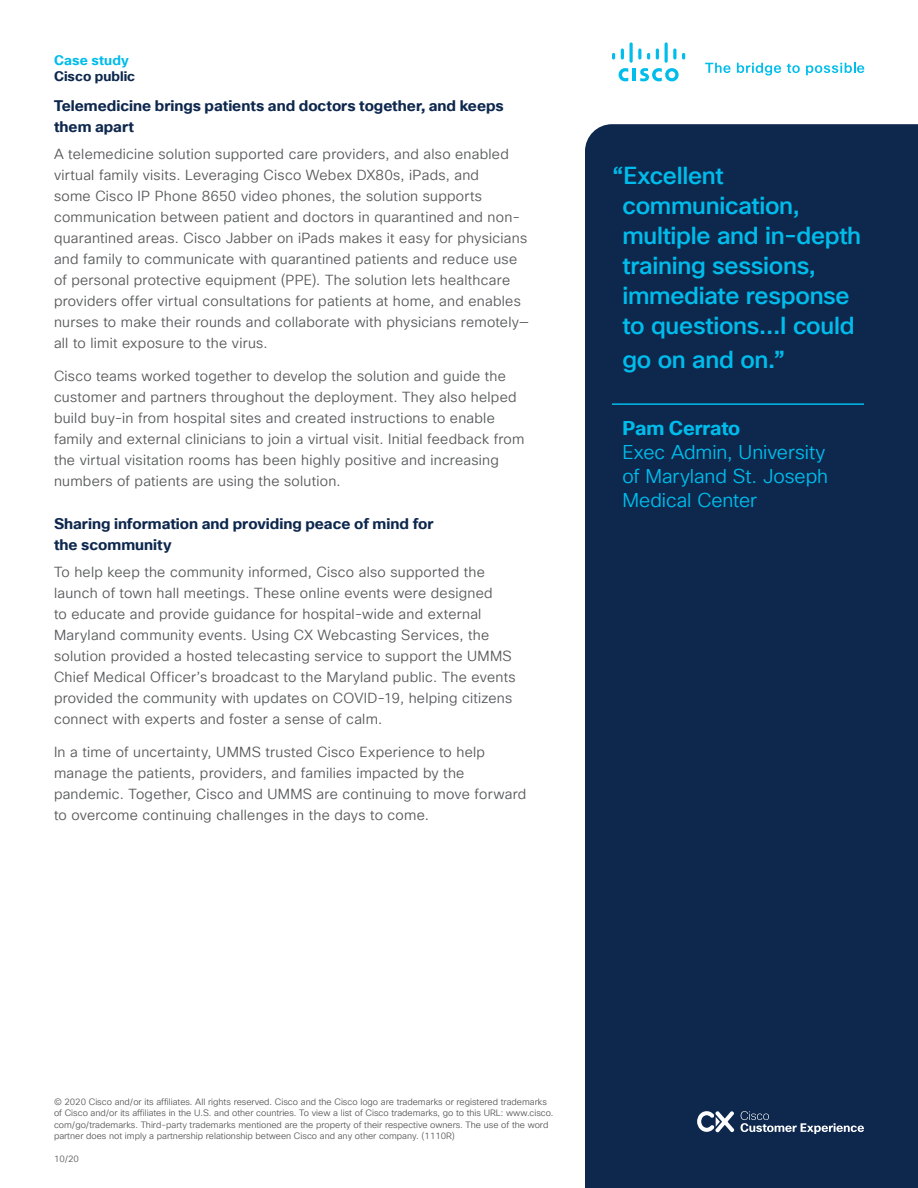
<style>
.page{position:relative;width:918px;height:1188px;background:#fff}
.page>*{position:absolute;margin:0;border:0;box-sizing:border-box;transform-origin:0 0}
.t1{font:500 24px/30px "Cisco Sans TT";letter-spacing:-.015em;color:#00bceb}
.t2{font:19.5px/24px "Cisco Sans TT Light";letter-spacing:-.005em;color:#00bceb}
.t3{font:700 19.5px "Cisco Sans TT";letter-spacing:-.01em;color:#00bceb}
.t4{font:700 15px/21px "Cisco Sans TT";color:#0d274d}
.t5{font:14.25px/21px "Cisco Sans TT Light";letter-spacing:.02em;color:#58595b}
.t6{font:700 13.5px "Cisco Sans TT";color:#0d274d}
.t7{font:700 13.5px "Cisco Sans TT";letter-spacing:.015em;color:#00bceb}
.t8{font:9px/11.2px "Cisco Sans TT Light";color:#58595b}
</style>
<div class="page">
<svg style="left:619px;top:68px;width:60px;height:13px"></svg>
<svg style="left:612px;top:53px;width:3px;height:7px"></svg>
<svg style="left:621px;top:48px;width:3px;height:12px"></svg>
<hr style="left:630px;top:42px;width:3px;height:21px;background:#00bdeb;border-radius:2px">
<svg style="left:638px;top:48px;width:3px;height:12px"></svg>
<svg style="left:647px;top:53px;width:3px;height:7px"></svg>
<svg style="left:656px;top:48px;width:3px;height:12px"></svg>
<hr style="left:665px;top:42px;width:3px;height:21px;background:#00bdeb;border-radius:2px">
<svg style="left:673px;top:48px;width:3px;height:12px"></svg>
<svg style="left:682px;top:53px;width:3px;height:7px"></svg>
<svg style="left:705px;top:63px;width:26px;height:10px"></svg>
<svg style="left:737px;top:63px;width:44px;height:13px"></svg>
<svg style="left:787px;top:64px;width:13px;height:9px"></svg>
<svg style="left:806px;top:63px;width:58px;height:12px"></svg>
<div style="left:585px;top:124px;width:333px;height:1064px;background:#0d274d"></div>
<hr style="left:612px;top:403px;width:252px;height:2px;background:#00bceb">
<svg style="left:741px;top:1111px;width:123px;height:23px;background:#374c6c"></svg>
<svg style="left:697px;top:1111px;width:37px;height:22px"></svg>
<p class="t7" style="left:54px;top:51px;width:77px">Case study</p>
<p class="t6" style="left:54px;top:67px;width:83px">Cisco public</p>
<p class="t4" style="left:54px;top:95px;width:451px">Telemedicine brings patients and doctors together, and keeps them apart</p>
<p class="t5" style="left:54px;top:144px;width:476px">A telemedicine solution supported care providers, and also enabled virtual family visits. Leveraging Cisco Webex DX80s, iPads, and<br>some Cisco IP Phone 8650 video phones, the solution supports communication between patient and doctors in quarantined and non&shy;quarantined areas. Cisco Jabber on iPads makes it easy for physicians and family to communicate with quarantined patients and reduce use of personal protective equipment (PPE). The solution lets healthcare providers offer virtual consultations for patients at home, and enables nurses to make their rounds and collaborate with physicians remotely— all to limit exposure to the virus.</p>
<p class="t5" style="left:54px;top:366px;width:472px">Cisco teams worked together to develop the solution and guide the customer and partners throughout the deployment. They also helped build buy-in from hospital sites and created instructions to enable family and external clinicians to join a virtual visit. Initial feedback from the virtual visitation rooms has been highly positive and increasing numbers of patients are using the solution.</p>
<p class="t4" style="left:54px;top:514px;width:381px">Sharing information and providing peace of mind for the scommunity</p>
<p class="t5" style="left:54px;top:562px;width:463px">To help keep the community informed, Cisco also supported the launch of town hall meetings. These online events were designed<br>to educate and provide guidance for hospital-wide and external Maryland community events. Using CX Webcasting Services, the solution provided a hosted telecasting service to support the UMMS Chief Medical Officer’s broadcast to the Maryland public. The events provided the community with updates on COVID-19, helping citizens connect with experts and foster a sense of calm.</p>
<p class="t5" style="left:54px;top:742px;width:474px">In a time of uncertainty, UMMS trusted Cisco Experience to help manage the patients, providers, and families impacted by the pandemic. Together, Cisco and UMMS are continuing to move forward to overcome continuing challenges in the days to come.</p>
<h1 class="t1" style="left:622px;top:161px;width:240px;text-indent:-10px">“Excellent communication, multiple and in-depth training sessions, immediate response to questions…I could</h1>
<h1 class="t1" style="left:622px;top:346px;width:164px">go on and on.”</h1>
<h2 class="t3" style="left:622px;top:415px;width:119px">Pam Cerrato</h2>
<h2 class="t2" style="left:622px;top:441px;width:207px">Exec Admin, University of Maryland St. Joseph<br>Medical Center</h2>
<p class="t8" style="left:54px;top:1097px;width:501px">© 2020 Cisco and/or its affiliates. All rights reserved. Cisco and the Cisco logo are trademarks or registered trademarks of Cisco and/or its affiliates in the U.S. and other countries. To view a list of Cisco trademarks, go to this URL: www.cisco. com/go/trademarks. Third-party trademarks mentioned are the property of their respective owners. The use of the word partner does not imply a partnership relationship between Cisco and any other company. (1110R)</p>
<p class="t8" style="left:54px;top:1154px;width:27px">10/20</p>
</div>
